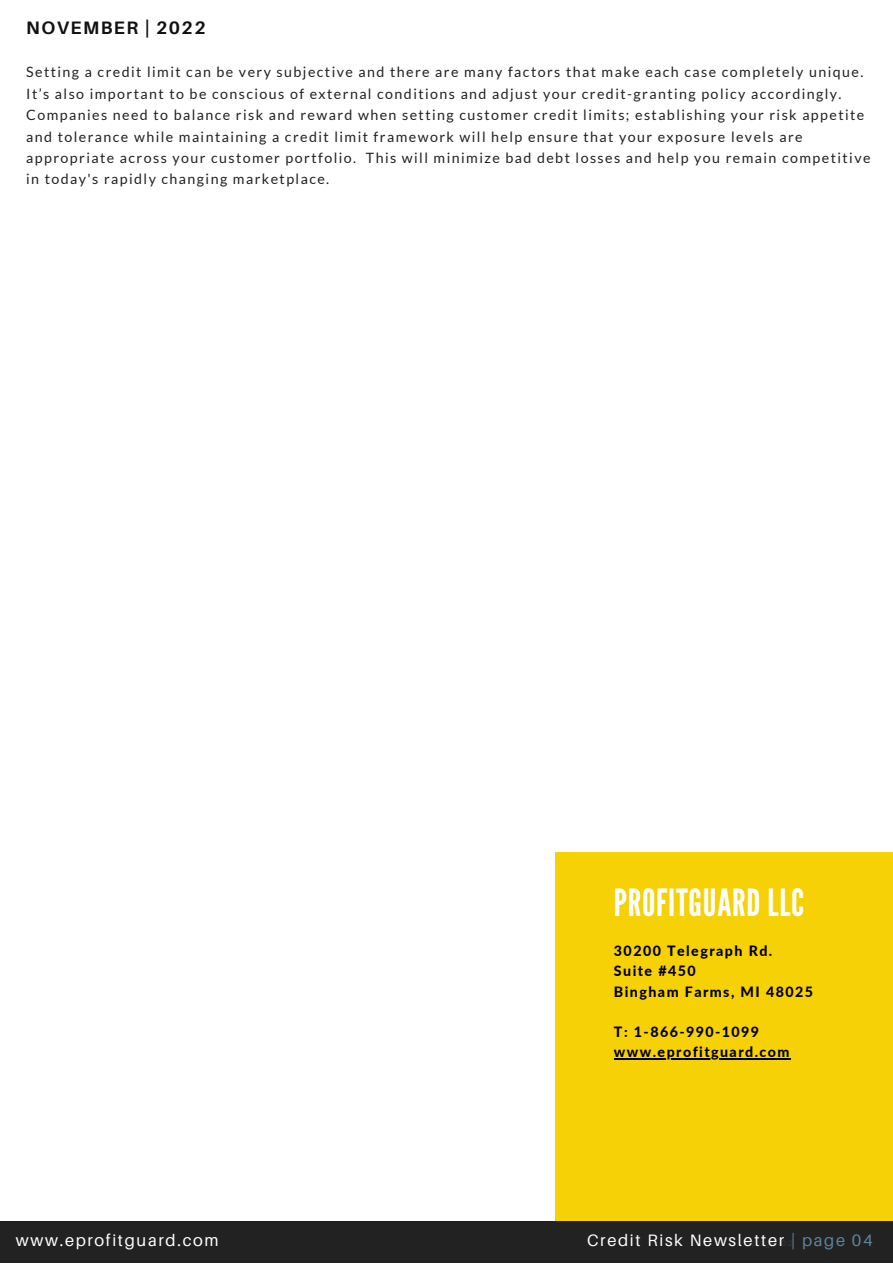
<style>
.page{position:relative;width:893px;height:1264px;background:#fff}
.page>*{position:absolute;margin:0;border:0;box-sizing:border-box;transform-origin:0 0}
.t1{font:37.5px "League Gothic";letter-spacing:.02em;color:#fff}
.t2{font:700 18px "Aileron";letter-spacing:.08em;color:#111}
.t3{font:16.5px "Aileron";letter-spacing:.1em;color:#fff}
.t4{font:14.25px/21.3px "Lato";letter-spacing:.1em;color:#222}
.t5{font:800 14.25px/20.2px "Lato";letter-spacing:.1em;color:#000}
.s1{font-family:"Raleway";font-weight:700;font-size:9.9px;color:#2f2f2f}
.s2{color:#5a869d}
</style>
<div class="page">
<div style="left:10px;top:1221px;width:872px;height:41px;background:#222"></div>
<div style="left:0;top:1221px;width:27px;height:41px;background:#222"></div>
<div style="left:865px;top:1221px;width:27px;height:41px;background:#222"></div>
<div style="left:555px;top:852px;width:337px;height:368px;background:#f6d106"></div>
<hr style="left:614px;top:1058px;width:176px;height:1px;background:#000">
<p class="t2" style="left:26px;top:17px;width:181px">NOVEMBER | 2022</p>
<p class="t4" style="left:26px;top:61px;width:845px">Setting a credit limit can be very subjective and there are many factors that make each case completely unique.<br>It’s also important to be conscious of external conditions and adjust your credit-granting policy accordingly.<br>Companies need to balance risk and reward when setting customer credit limits; establishing your risk appetite and tolerance while maintaining a credit limit framework will help ensure that your exposure levels are appropriate across your customer portfolio. This will minimize bad debt losses and help you remain competitive in today's rapidly changing marketplace.</p>
<p class="t3" style="left:16px;top:1229px;width:204px">www.eprofitguard.com</p>
<h1 class="t1" style="left:614px;top:880px;width:192px">PROFITGUARD LLC</h1>
<p class="t5" style="left:614px;top:940px;width:201px">30200 Telegraph Rd.<br>Suite #450<br>Bingham Farms, MI 48025</p>
<p class="t5" style="left:614px;top:1021px;width:177px">T: 1-866-990-1099 www.eprofitguard.com</p>
<p class="t3" style="left:587px;top:1229px;width:287px">Credit Risk Newsle<span class="s1">p</span>t<span class="s1">a</span>t<span class="s1">g</span>e<span class="s1">e</span>r<span class="s1">02</span><span class="s2">| page 04</span></p>
</div>
